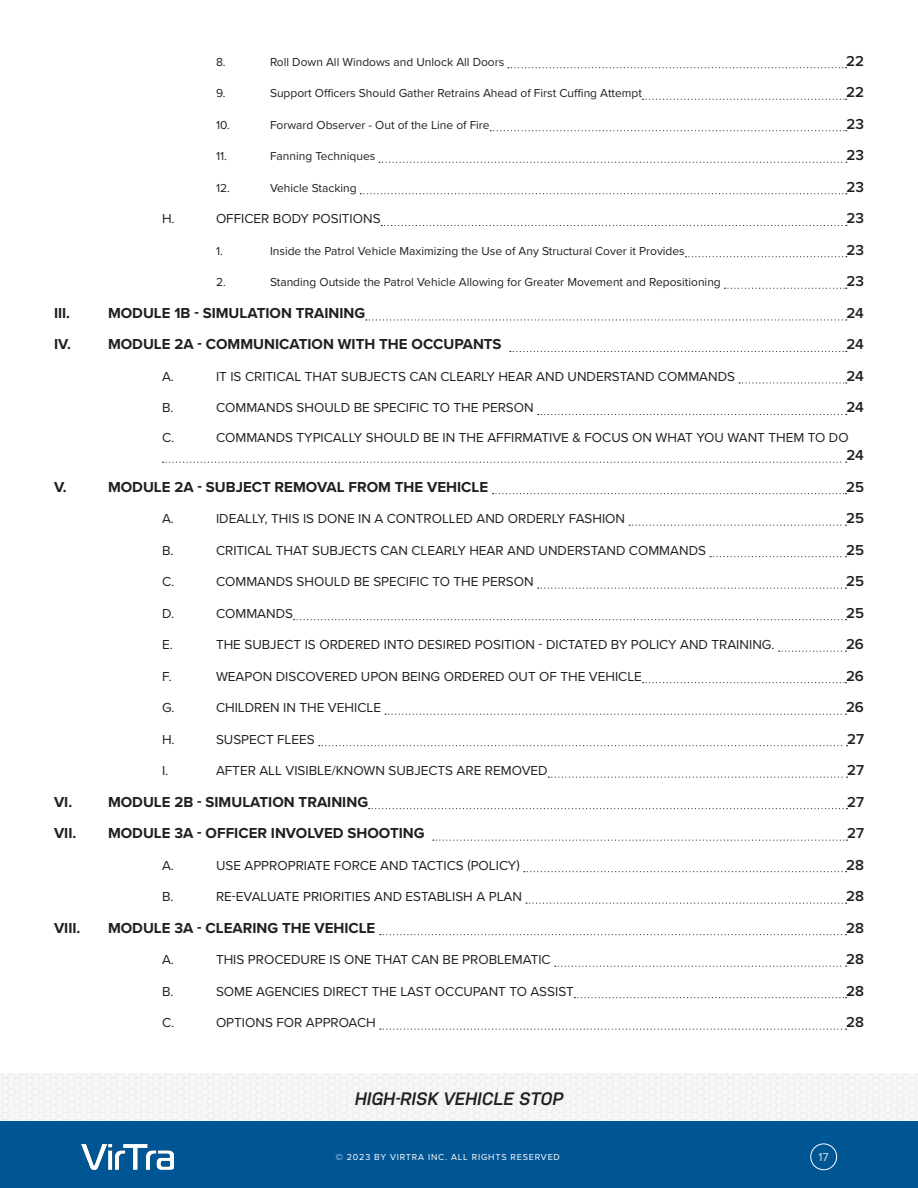
<style>
.page{position:relative;width:918px;height:1188px;background:#fff}
.page>*{position:absolute;margin:0;border:0;box-sizing:border-box;transform-origin:0 0}
.t1{font:italic 600 18px "Nudista";color:#231f20}
.t2{font:700 15px "Proxima Nova";color:#231f20}
.t3{font:600 15px "Proxima Nova";color:#231f20}
.t4{font:13.5px "Proxima Nova";color:#231f20}
.t5{font:12px "Proxima Nova";color:#231f20}
.t6{font:12px "Proxima Nova";color:#dcdddf}
.t7{font:9px "Proxima Nova";letter-spacing:.09em;color:#fff}
</style>
<div class="page">
<svg style="left:0;top:1073px;width:918px;height:48px"></svg>
<div style="left:0;top:1121px;width:918px;height:67px;background:#005595"></div>
<svg style="left:508px;top:67px;width:339px;height:1px"></svg>
<svg style="left:643px;top:99px;width:204px;height:1px"></svg>
<svg style="left:490px;top:130px;width:357px;height:1px"></svg>
<svg style="left:379px;top:162px;width:468px;height:1px"></svg>
<svg style="left:360px;top:193px;width:487px;height:1px"></svg>
<svg style="left:381px;top:225px;width:466px;height:1px"></svg>
<svg style="left:685px;top:256px;width:162px;height:1px"></svg>
<svg style="left:724px;top:288px;width:123px;height:1px"></svg>
<svg style="left:366px;top:319px;width:481px;height:2px"></svg>
<svg style="left:510px;top:351px;width:337px;height:1px"></svg>
<svg style="left:739px;top:382px;width:108px;height:2px"></svg>
<svg style="left:538px;top:414px;width:309px;height:1px"></svg>
<svg style="left:163px;top:462px;width:684px;height:1px"></svg>
<svg style="left:493px;top:493px;width:354px;height:1px"></svg>
<svg style="left:629px;top:525px;width:218px;height:1px"></svg>
<svg style="left:710px;top:556px;width:137px;height:1px"></svg>
<svg style="left:538px;top:588px;width:309px;height:1px"></svg>
<svg style="left:294px;top:619px;width:553px;height:1px"></svg>
<svg style="left:779px;top:651px;width:67px;height:1px"></svg>
<svg style="left:643px;top:682px;width:203px;height:1px"></svg>
<svg style="left:385px;top:714px;width:461px;height:1px"></svg>
<svg style="left:319px;top:745px;width:529px;height:1px"></svg>
<svg style="left:548px;top:777px;width:300px;height:1px"></svg>
<svg style="left:369px;top:808px;width:479px;height:1px"></svg>
<svg style="left:433px;top:840px;width:415px;height:1px"></svg>
<svg style="left:524px;top:871px;width:323px;height:1px"></svg>
<svg style="left:526px;top:903px;width:321px;height:1px"></svg>
<svg style="left:380px;top:934px;width:467px;height:1px"></svg>
<svg style="left:555px;top:966px;width:292px;height:1px"></svg>
<svg style="left:574px;top:997px;width:273px;height:1px"></svg>
<svg style="left:380px;top:1029px;width:467px;height:1px"></svg>
<div style="left:810px;top:1144px;width:27px;height:26px;border:1px solid #fff;border-radius:50%"></div>
<img style="left:81px;top:1144px;width:92px;height:25px">
<p class="t5" style="left:216px;top:53px;width:11px">8.</p>
<p class="t5" style="left:270px;top:53px;width:236px">Roll Down All Windows and Unlock All Doors</p>
<p class="t3" style="left:846px;top:50px;width:19px">22</p>
<p class="t5" style="left:216px;top:84px;width:11px">9.</p>
<p class="t5" style="left:270px;top:84px;width:373px">Support Officers Should Gather Retrains Ahead of First Cuffing Attempt</p>
<p class="t3" style="left:846px;top:81px;width:19px">22</p>
<p class="t5" style="left:216px;top:116px;width:15px">10.</p>
<p class="t5" style="left:270px;top:116px;width:221px">Forward Observer - Out of the Line of Fire</p>
<p class="t3" style="left:846px;top:113px;width:19px">23</p>
<p class="t5" style="left:216px;top:147px;width:12px">11.</p>
<p class="t5" style="left:270px;top:147px;width:107px">Fanning Techniques</p>
<p class="t3" style="left:846px;top:144px;width:19px">23</p>
<p class="t5" style="left:216px;top:179px;width:15px">12.</p>
<p class="t5" style="left:270px;top:179px;width:88px">Vehicle Stacking</p>
<p class="t3" style="left:846px;top:176px;width:19px">23</p>
<p class="t4" style="left:162px;top:209px;width:14px">H.</p>
<p class="t4" style="left:216px;top:209px;width:166px">OFFICER BODY POSITIONS</p>
<p class="t3" style="left:846px;top:207px;width:19px">23</p>
<p class="t5" style="left:216px;top:242px;width:8px">1.</p>
<p class="t5" style="left:270px;top:242px;width:416px">Inside the Patrol Vehicle Maximizing the Use of Any Structural Cover it Provides</p>
<p class="t3" style="left:846px;top:239px;width:19px">23</p>
<p class="t5" style="left:216px;top:273px;width:11px">2.</p>
<p class="t5" style="left:270px;top:273px;width:452px">Standing Outside the Patrol Vehicle Allowing for Greater Movement and Repositioning</p>
<p class="t3" style="left:846px;top:270px;width:19px">23</p>
<p class="t2" style="left:54px;top:302px;width:18px">III.</p>
<p class="t2" style="left:108px;top:302px;width:259px">MODULE 1B - SIMULATION TRAINING</p>
<p class="t3" style="left:846px;top:302px;width:19px">24</p>
<p class="t2" style="left:54px;top:333px;width:18px">IV.</p>
<p class="t2" style="left:108px;top:333px;width:395px">MODULE 2A - COMMUNICATION WITH THE OCCUPANTS</p>
<p class="t3" style="left:846px;top:333px;width:19px">24</p>
<p class="t4" style="left:162px;top:366px;width:13px">A.</p>
<p class="t4" style="left:216px;top:366px;width:521px">IT IS CRITICAL THAT SUBJECTS CAN CLEARLY HEAR AND UNDERSTAND COMMANDS</p>
<p class="t3" style="left:846px;top:365px;width:19px">24</p>
<p class="t4" style="left:162px;top:398px;width:13px">B.</p>
<p class="t4" style="left:216px;top:398px;width:319px">COMMANDS SHOULD BE SPECIFIC TO THE PERSON</p>
<p class="t3" style="left:846px;top:396px;width:19px">24</p>
<p class="t4" style="left:162px;top:427px;width:14px">C.</p>
<p class="t4" style="left:216px;top:427px;width:634px">COMMANDS TYPICALLY SHOULD BE IN THE AFFIRMATIVE &amp; FOCUS ON WHAT YOU WANT THEM TO DO</p>
<p class="t3" style="left:846px;top:444px;width:19px">24</p>
<p class="t2" style="left:54px;top:475px;width:14px">V.</p>
<p class="t2" style="left:108px;top:475px;width:382px">MODULE 2A - SUBJECT REMOVAL FROM THE VEHICLE</p>
<p class="t3" style="left:846px;top:475px;width:19px">25</p>
<p class="t4" style="left:162px;top:508px;width:13px">A.</p>
<p class="t4" style="left:216px;top:508px;width:411px">IDEALLY, THIS IS DONE IN A CONTROLLED AND ORDERLY FASHION</p>
<p class="t3" style="left:846px;top:507px;width:19px">25</p>
<p class="t4" style="left:162px;top:540px;width:13px">B.</p>
<p class="t4" style="left:216px;top:540px;width:492px">CRITICAL THAT SUBJECTS CAN CLEARLY HEAR AND UNDERSTAND COMMANDS</p>
<p class="t3" style="left:846px;top:538px;width:19px">25</p>
<p class="t4" style="left:162px;top:571px;width:14px">C.</p>
<p class="t4" style="left:216px;top:571px;width:319px">COMMANDS SHOULD BE SPECIFIC TO THE PERSON</p>
<p class="t3" style="left:846px;top:570px;width:19px">25</p>
<p class="t4" style="left:162px;top:603px;width:14px">D.</p>
<p class="t4" style="left:216px;top:603px;width:79px">COMMANDS</p>
<p class="t3" style="left:846px;top:601px;width:19px">25</p>
<p class="t4" style="left:162px;top:634px;width:12px">E.</p>
<p class="t4" style="left:216px;top:634px;width:560px">THE SUBJECT IS ORDERED INTO DESIRED POSITION - DICTATED BY POLICY AND TRAINING.</p>
<p class="t3" style="left:846px;top:633px;width:19px">26</p>
<p class="t4" style="left:162px;top:666px;width:11px">F.</p>
<p class="t4" style="left:216px;top:666px;width:427px">WEAPON DISCOVERED UPON BEING ORDERED OUT OF THE VEHICLE</p>
<p class="t3" style="left:846px;top:664px;width:19px">26</p>
<p class="t4" style="left:162px;top:697px;width:14px">G.</p>
<p class="t4" style="left:216px;top:697px;width:167px">CHILDREN IN THE VEHICLE</p>
<p class="t3" style="left:846px;top:696px;width:19px">26</p>
<p class="t4" style="left:162px;top:729px;width:14px">H.</p>
<p class="t4" style="left:216px;top:729px;width:100px">SUSPECT FLEES</p>
<p class="t3" style="left:847px;top:727px;width:18px">27</p>
<p class="t4" style="left:162px;top:760px;width:8px">I.</p>
<p class="t4" style="left:216px;top:760px;width:333px">AFTER ALL VISIBLE/KNOWN SUBJECTS ARE REMOVED</p>
<p class="t3" style="left:847px;top:759px;width:18px">27</p>
<p class="t2" style="left:54px;top:790px;width:316px">VI. MODULE 2B - SIMULATION TRAINING</p>
<p class="t3" style="left:847px;top:790px;width:18px">27</p>
<p class="t2" style="left:54px;top:822px;width:24px">VII.</p>
<p class="t2" style="left:108px;top:822px;width:318px">MODULE 3A - OFFICER INVOLVED SHOOTING</p>
<p class="t3" style="left:847px;top:822px;width:18px">27</p>
<p class="t4" style="left:162px;top:855px;width:13px">A.</p>
<p class="t4" style="left:216px;top:855px;width:305px">USE APPROPRIATE FORCE AND TACTICS (POLICY)</p>
<p class="t3" style="left:846px;top:853px;width:19px">28</p>
<p class="t4" style="left:162px;top:886px;width:13px">B.</p>
<p class="t4" style="left:216px;top:886px;width:308px">RE-EVALUATE PRIORITIES AND ESTABLISH A PLAN</p>
<p class="t3" style="left:846px;top:885px;width:19px">28</p>
<p class="t2" style="left:54px;top:916px;width:28px">VIII.</p>
<p class="t2" style="left:108px;top:916px;width:269px">MODULE 3A - CLEARING THE VEHICLE</p>
<p class="t3" style="left:846px;top:916px;width:19px">28</p>
<p class="t4" style="left:162px;top:949px;width:13px">A.</p>
<p class="t4" style="left:216px;top:949px;width:336px">THIS PROCEDURE IS ONE THAT CAN BE PROBLEMATIC</p>
<p class="t3" style="left:846px;top:948px;width:19px">28</p>
<p class="t4" style="left:162px;top:981px;width:13px">B.</p>
<p class="t4" style="left:216px;top:981px;width:359px">SOME AGENCIES DIRECT THE LAST OCCUPANT TO ASSIST</p>
<p class="t3" style="left:846px;top:979px;width:19px">28</p>
<p class="t4" style="left:162px;top:1012px;width:14px">C.</p>
<p class="t4" style="left:216px;top:1012px;width:161px">OPTIONS FOR APPROACH</p>
<p class="t3" style="left:846px;top:1011px;width:19px">28</p>
<h1 class="t1" style="left:355px;top:1088px;width:210px">HIGH-RISK VEHICLE STOP</h1>
<p class="t7" style="left:336px;top:1150px;width:226px">© 2023 BY VIRTRA INC. ALL RIGHTS RESERVED</p>
<p class="t6" style="left:818px;top:1148px;width:12px">17</p>
</div>
